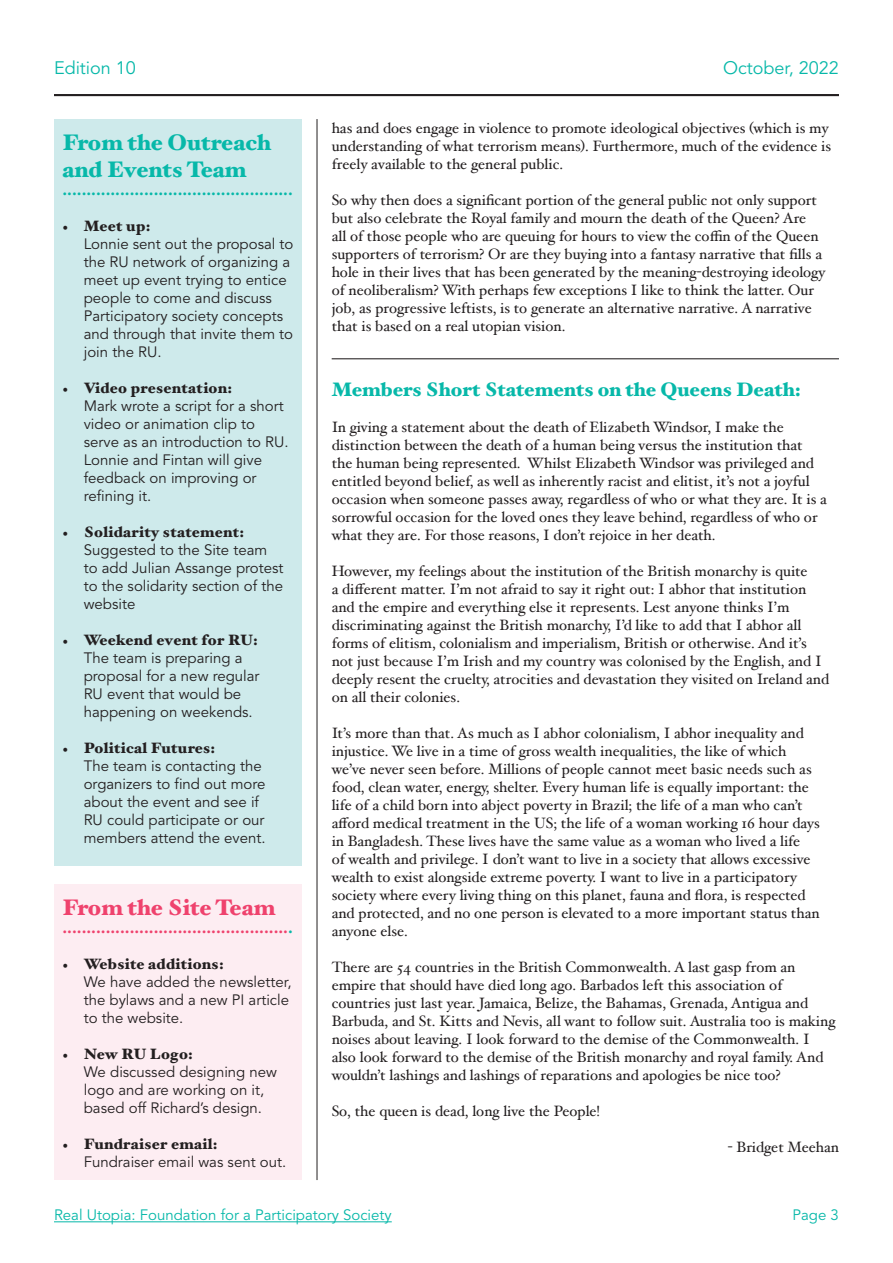
<style>
.page{position:relative;width:893px;height:1263px;background:#fff}
.page>*{position:absolute;margin:0;border:0;box-sizing:border-box;transform-origin:0 0}
.t1{font:900 22.5px/27px "Hoefler Text";color:#07b8a9}
.t2{font:900 22.5px "Hoefler Text";color:#ef426d}
.t3{font:900 19.5px "Hoefler Text";color:#07b8a9}
.t4{font:18px "Avenir LT Std";color:#07b8a9}
.t5{font:15px/18px "Hoefler Text";color:#231f20}
.t6{font:15px/18px "Avenir LT Std";color:#231f20}
.t7{font:900 15px "Hoefler Text";letter-spacing:.02em;color:#231f20}
.t8{font:15px "Avenir LT Std";color:#07b8a9}
.t9{font:900 15px "Hoefler Text";color:#07b8a9}
.t10{font:900 15px "Hoefler Text";color:#ef426d}
.s1{font-family:"Minion Pro";font-weight:400}
.s2{color:#07b8a9}
</style>
<div class="page">
<hr style="left:54px;top:1221px;width:338px;height:1px;background:#07b8a9">
<hr style="left:54px;top:94px;width:785px;height:2px;background:#231f20">
<hr style="left:317px;top:119px;width:1px;height:1061px;background:#231f20">
<div style="left:54px;top:119px;width:248px;height:746px;background:#ceeaeb"></div>
<div style="left:54px;top:884px;width:248px;height:296px;background:#fdedf2"></div>
<hr style="left:332px;top:358px;width:507px;height:1px;background:#231f20">
<p class="t4" style="left:54px;top:57px;width:83px">Edition 10</p>
<h1 class="t1" style="left:63px;top:129px;width:210px">From the Outreach and Events Team</h1>
<p class="t9" style="left:63px;top:181px;width:232px">................................................</p>
<p class="t7" style="left:63px;top:217px;width:89px"><span class="s1">•</span> Meet up:</p>
<p class="t6" style="left:84px;top:235px;width:211px">Lonnie sent out the proposal to the RU network of organizing a meet up event trying to entice people to come and discuss<br>Participatory society concepts and through that invite them to join the RU.</p>
<p class="t7" style="left:63px;top:379px;width:171px"><span class="s1">•</span> Video presentation:</p>
<p class="t6" style="left:84px;top:397px;width:206px">Mark wrote a script for a short video or animation clip to serve as an introduction to RU.<br>Lonnie and Fintan will give feedback on improving or refining it.</p>
<p class="t7" style="left:63px;top:523px;width:183px"><span class="s1">•</span> Solidarity statement:</p>
<p class="t6" style="left:84px;top:541px;width:201px">Suggested to the Site team to add Julian Assange protest to the solidarity section of the website</p>
<p class="t7" style="left:63px;top:631px;width:197px"><span class="s1">•</span> Weekend event for RU:</p>
<p class="t6" style="left:84px;top:649px;width:177px">The team is preparing a proposal for a new regular<br>RU event that would be happening on weekends.</p>
<p class="t7" style="left:63px;top:739px;width:154px"><span class="s1">•</span> Political Futures:</p>
<p class="t6" style="left:84px;top:757px;width:183px">The team is contacting the organizers to find out more about the event and see if<br>RU could participate or our members attend the event.</p>
<h1 class="t2" style="left:63px;top:894px;width:214px">From the Site Team</h1>
<p class="t10" style="left:63px;top:919px;width:232px">...............................................<span class="s2">.</span></p>
<p class="t7" style="left:63px;top:955px;width:163px"><span class="s1">•</span> Website additions:</p>
<p class="t6" style="left:84px;top:974px;width:209px">We have added the newsletter, the bylaws and a new PI article to the website.</p>
<p class="t7" style="left:63px;top:1045px;width:132px"><span class="s1">•</span> New RU Logo:</p>
<p class="t6" style="left:84px;top:1064px;width:195px">We discussed designing new logo and are working on it, based off Richard’s design.</p>
<p class="t7" style="left:63px;top:1135px;width:157px"><span class="s1">•</span> Fundraiser email:</p>
<p class="t6" style="left:84px;top:1154px;width:204px">Fundraiser email was sent out.</p>
<p class="t4" style="left:723px;top:57px;width:117px">October, 2022</p>
<p class="t5" style="left:332px;top:119px;width:501px">has and does engage in violence to promote ideological objectives (which is my understanding of what terrorism means). Furthermore, much of the evidence is freely available to the general public.</p>
<p class="t5" style="left:332px;top:191px;width:495px">So why then does a significant portion of the general public not only support but also celebrate the Royal family and mourn the death of the Queen? Are<br>all of those people who are queuing for hours to view the coffin of the Queen supporters of terrorism? Or are they buying into a fantasy narrative that fills a hole in their lives that has been generated by the meaning-destroying ideology of neoliberalism? With perhaps few exceptions I like to think the latter. Our job, as progressive leftists, is to generate an alternative narrative. A narrative that is based on a real utopian vision.</p>
<h2 class="t3" style="left:332px;top:378px;width:471px">Members Short Statements on the Queens Death:</h2>
<p class="t5" style="left:332px;top:418px;width:497px">In giving a statement about the death of Elizabeth Windsor, I make the distinction between the death of a human being versus the institution that the human being represented. Whilst Elizabeth Windsor was privileged and entitled beyond belief, as well as inherently racist and elitist, it’s not a joyful occasion when someone passes away, regardless of who or what they are. It is a sorrowful occasion for the loved ones they leave behind, regardless of who or what they are. For those reasons, I don’t rejoice in her death.</p>
<p class="t5" style="left:332px;top:562px;width:499px">However, my feelings about the institution of the British monarchy is quite<br>a different matter. I’m not afraid to say it right out: I abhor that institution and the empire and everything else it represents. Lest anyone thinks I’m discriminating against the British monarchy, I’d like to add that I abhor all forms of elitism, colonialism and imperialism, British or otherwise. And it’s not just because I’m Irish and my country was colonised by the English, and I deeply resent the cruelty, atrocities and devastation they visited on Ireland and on all their colonies.</p>
<p class="t5" style="left:332px;top:724px;width:490px">It’s more than that. As much as I abhor colonialism, I abhor inequality and injustice. We live in a time of gross wealth inequalities, the like of which we’ve never seen before. Millions of people cannot meet basic needs such as food, clean water, energy, shelter. Every human life is equally important: the life of a child born into abject poverty in Brazil; the life of a man who can’t afford medical treatment in the US; the life of a woman working 16 hour days in Bangladesh. These lives have the same value as a woman who lived a life<br>of wealth and privilege. I don’t want to live in a society that allows excessive wealth to exist alongside extreme poverty. I want to live in a participatory society where every living thing on this planet, fauna and flora, is respected and protected, and no one person is elevated to a more important status than anyone else.</p>
<p class="t5" style="left:332px;top:958px;width:505px">There are 54 countries in the British Commonwealth. A last gasp from an empire that should have died long ago. Barbados left this association of countries just last year. Jamaica, Belize, the Bahamas, Grenada, Antigua and Barbuda, and St. Kitts and Nevis, all want to follow suit. Australia too is making noises about leaving. I look forward to the demise of the Commonwealth. I also look forward to the demise of the British monarchy and royal family. And wouldn’t lashings and lashings of reparations and apologies be nice too?</p>
<p class="t5" style="left:332px;top:1102px;width:270px">So, the queen is dead, long live the People!</p>
<p class="t5" style="left:728px;top:1138px;width:113px">- Bridget Meehan</p>
<p class="t8" style="left:54px;top:1206px;width:339px">Real Utopia: Foundation for a Participatory Society</p>
<p class="t8" style="left:793px;top:1206px;width:48px">Page 3</p>
</div>
